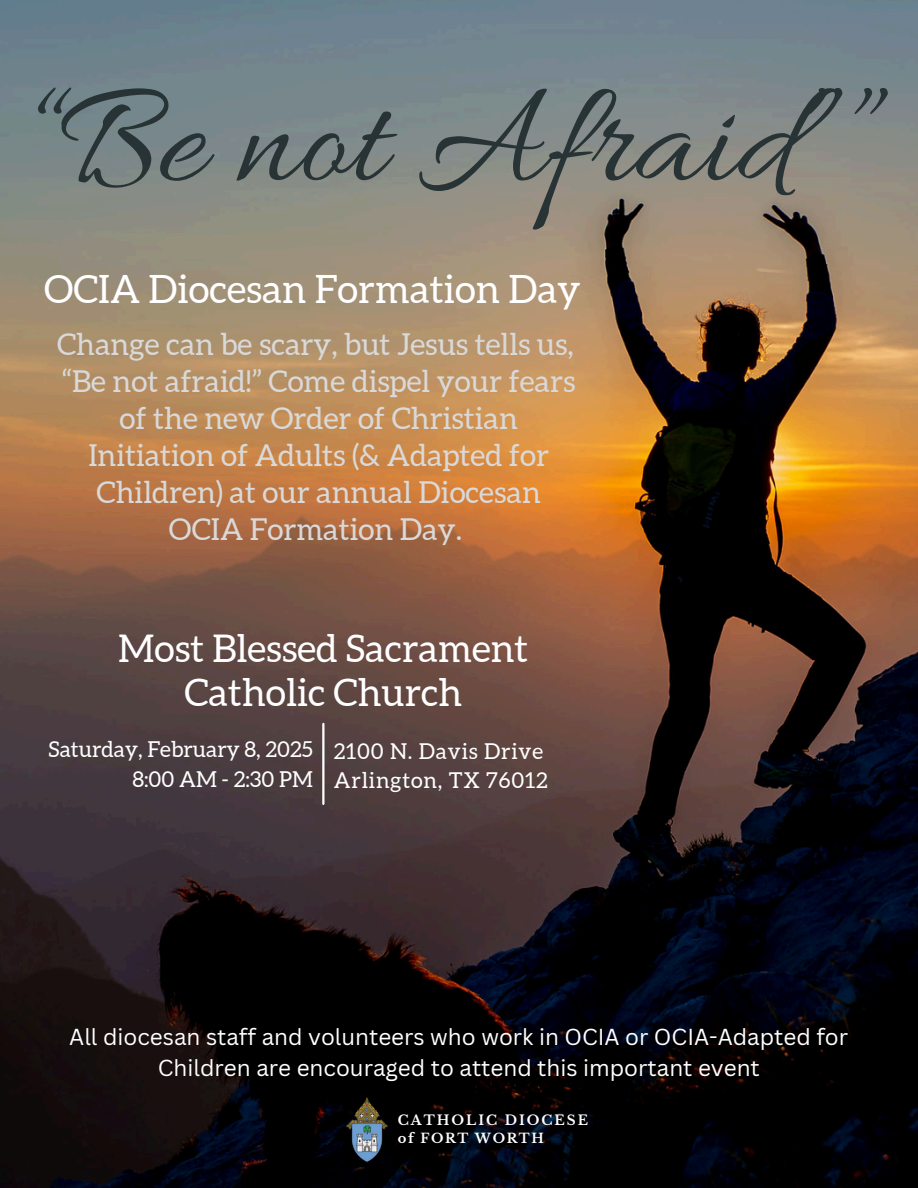
<style>
.page{position:relative;width:918px;height:1188px;background:#fff}
.page>*{position:absolute;margin:0;border:0;box-sizing:border-box;transform-origin:0 0}
.t1{font:149.55px "Allura";color:#273335}
.t2{font:39px "Aleo";color:#fff}
.t3{font:38.1px/43.8px "Aleo";color:#fff;text-align:center}
.t4{font:30.15px/37.2px "Aleo";color:#d9d9d9;text-align:center}
.t5{font:22.5px/31.5px "Canva Sans";color:#fff;text-align:center}
.t6{font:21.9px/30.5px "Aleo";color:#fff;text-align:right}
.t7{font:21.9px/28.7px "Aleo";letter-spacing:.035em;color:#fff}
.t8{font:700 13.5px "Libre Baskerville";letter-spacing:.145em;color:#fff}
.t9{font:700 13.2px "Libre Baskerville";letter-spacing:.12em;color:#fff}
</style>
<div class="page">
<img style="left:0;top:0;width:918px;height:1188px">
<hr style="left:322px;top:724px;width:3px;height:80px;background:#fff">
<img style="left:344px;top:1096px;width:46px;height:67px">
<h1 class="t1" style="left:34px;top:57px;width:851px">“Be not Afraid””</h1>
<h2 class="t2" style="left:44px;top:267px;width:538px">OCIA Diocesan Formation Day</h2>
<p class="t4" style="left:57px;top:325px;width:520px">Change can be scary, but Jesus tells us, “Be not afraid!” Come dispel your fears of the new Order of Christian<br>Initiation of Adults (&amp; Adapted for<br>Children) at our annual Diocesan<br>OCIA Formation Day.</p>
<h3 class="t3" style="left:118px;top:627px;width:412px">Most Blessed Sacrament<br>Catholic Church</h3>
<h2 class="t7" style="left:334px;top:737px;width:215px">2100 N. Davis Drive<br>Arlington, TX 76012</h2>
<h4 class="t6" style="left:49px;top:734px;width:266px">Saturday, February 8, 2025<br>8:00 AM - 2:30 PM</h4>
<p class="t5" style="left:69px;top:1020px;width:780px">All diocesan staff and volunteers who work in OCIA or OCIA-Adapted for<br>Children are encouraged to attend this important event</p>
<h4 class="t8" style="left:398px;top:1112px;width:192px">CATHOLIC DIOCESE</h4>
<h4 class="t9" style="left:398px;top:1130px;width:148px">of FORT WORTH</h4>
</div>
